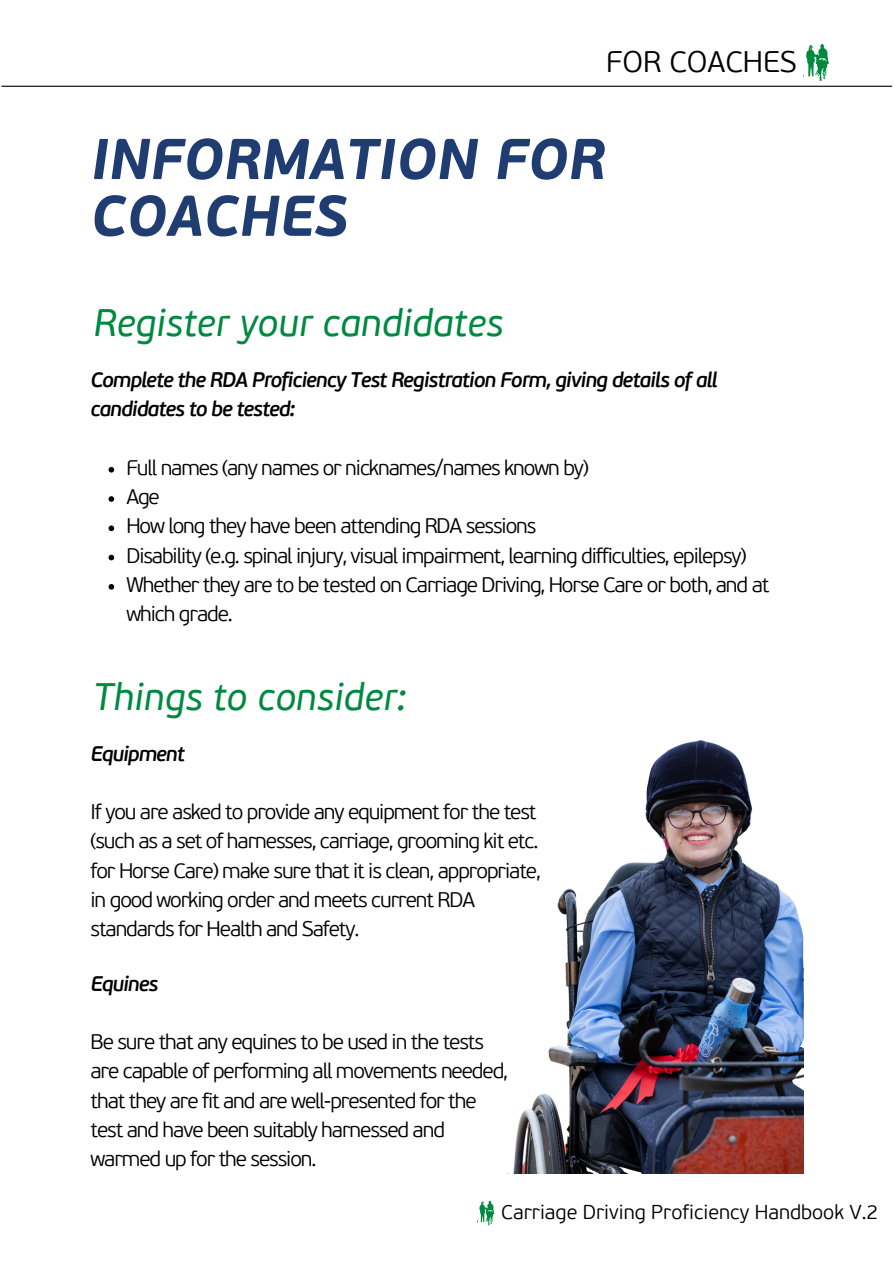
<style>
.page{position:relative;width:894px;height:1264px;background:#fff}
.page>*{position:absolute;margin:0;border:0;box-sizing:border-box;transform-origin:0 0}
.t1{font:italic 700 57.3px/56.7px "PF Beau Sans Pro";color:#203d72}
.t2{font:italic 38.25px "PF Beau Sans Pro";color:#018940}
.t3{font:300 29.7px "PF Beau Sans Pro";color:#000}
.t4{font:300 21px/29.2px "PF Beau Sans Pro";letter-spacing:-.05em;color:#000}
.t5{font:italic 600 21px/29.2px "PF Beau Sans Pro";letter-spacing:-.05em;color:#000}
.t6{font:300 20.1px "PF Beau Sans Pro";color:#000}
</style>
<div class="page">
<hr style="left:1px;top:86px;width:890px;height:1px;background:#000">
<img style="left:803px;top:44px;width:25px;height:37px">
<img style="left:513px;top:740px;width:290px;height:433px">
<svg style="left:108px;top:467px;width:6px;height:5px"></svg>
<svg style="left:108px;top:496px;width:6px;height:6px"></svg>
<svg style="left:108px;top:525px;width:6px;height:6px"></svg>
<svg style="left:108px;top:554px;width:6px;height:6px"></svg>
<svg style="left:108px;top:584px;width:6px;height:5px"></svg>
<img style="left:477px;top:1200px;width:17px;height:25px">
<h1 class="t3" style="left:606px;top:50px;width:192px">FOR COACHES</h1>
<h2 class="t1" style="left:90px;top:136px;width:516px">INFORMATION FOR<br>COACHES</h2>
<p class="t2" style="left:93px;top:307px;width:411px">Register your candidates</p>
<h4 class="t5" style="left:90px;top:367px;width:628px">Complete the RDA Proficiency Test Registration Form, giving details of all candidates to be tested:</h4>
<p class="t4" style="left:126px;top:455px;width:464px">Full names (any names or nicknames/names known by)</p>
<p class="t4" style="left:126px;top:484px;width:35px">Age</p>
<p class="t4" style="left:126px;top:513px;width:411px">How long they have been attending RDA sessions</p>
<p class="t4" style="left:126px;top:542px;width:621px">Disability (e.g. spinal injury, visual impairment, learning difficulties, epilepsy)</p>
<p class="t4" style="left:126px;top:572px;width:644px">Whether they are to be tested on Carriage Driving, Horse Care or both, and at which grade.</p>
<h2 class="t2" style="left:93px;top:681px;width:315px">Things to consider:</h2>
<h4 class="t5" style="left:90px;top:740px;width:96px">Equipment</h4>
<p class="t4" style="left:90px;top:799px;width:451px">If you are asked to provide any equipment for the test (such as a set of harnesses, carriage, grooming kit etc. for Horse Care) make sure that it is clean, appropriate, in good working order and meets current RDA standards for Health and Safety.</p>
<h4 class="t5" style="left:90px;top:970px;width:69px">Equines</h4>
<p class="t4" style="left:90px;top:1029px;width:419px">Be sure that any equines to be used in the tests are capable of performing all movements needed, that they are fit and are well-presented for the test and have been suitably harnessed and warmed up for the session.</p>
<p class="t6" style="left:501px;top:1203px;width:378px">Carriage Driving Proficiency Handbook V.2</p>
</div>
